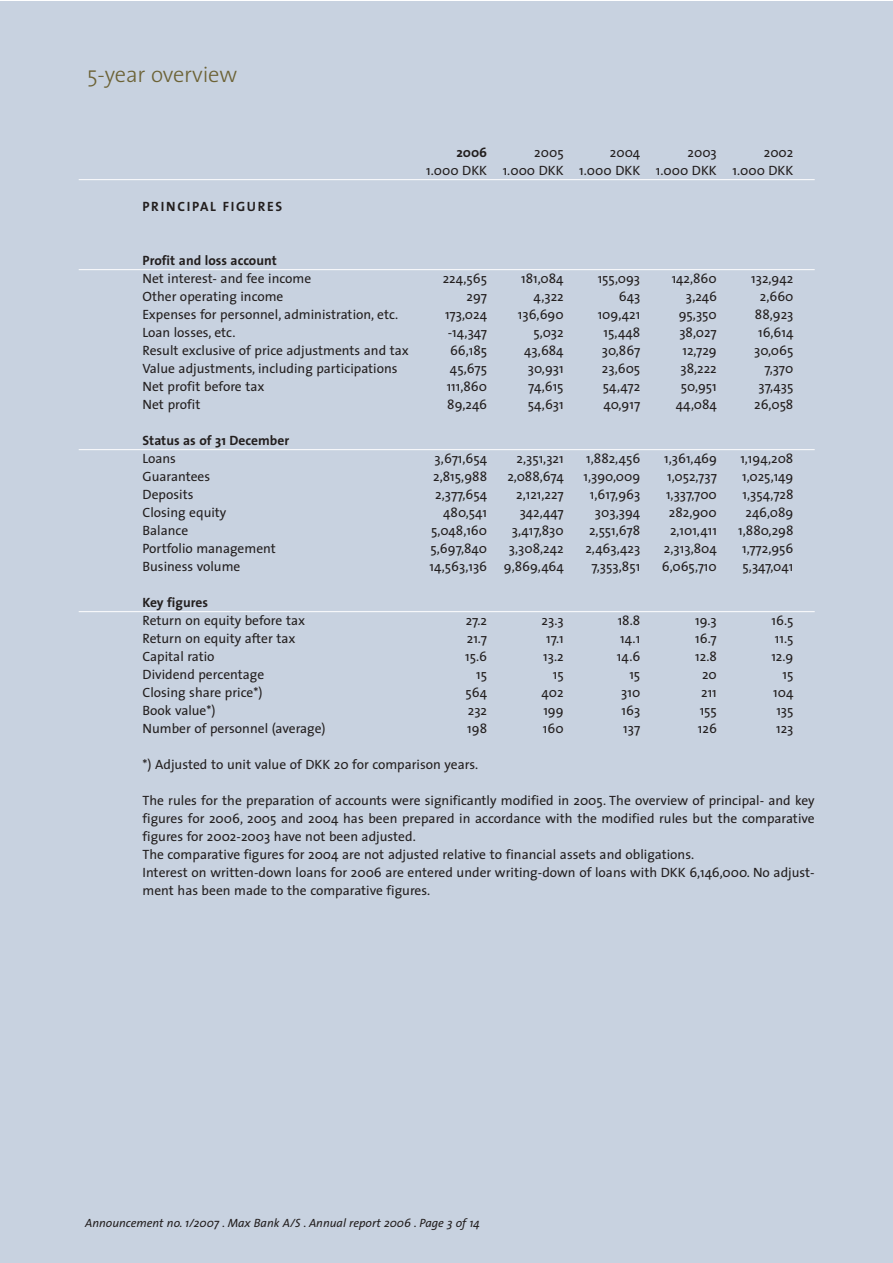
<style>
.page{position:relative;width:893px;height:1263px;background:#fff}
.page>*{position:absolute;margin:0;border:0;box-sizing:border-box;transform-origin:0 0}
.t1{font:300 22.5px "The Sans";letter-spacing:-.005em;color:#6c6235}
.t2{font:13.5px/18px "The Sans";color:#231f1f;text-align:right}
.t3{font:700 13.5px "The Sans";color:#231f1f}
.t4{font:700 13.5px "The Sans";letter-spacing:.12em;color:#231f1f}
.t5{font:italic 12px "The Sans";color:#231f1f}
</style>
<div class="page">
<div style="left:0;top:2px;width:892px;height:1261px;background:#c8d2e0"></div>
<hr style="left:79px;top:179px;width:735px;height:1px;background:#fff">
<hr style="left:79px;top:269px;width:735px;height:1px;background:#fff">
<hr style="left:79px;top:449px;width:735px;height:1px;background:#fff">
<hr style="left:79px;top:611px;width:735px;height:1px;background:#fff">
<h1 class="t1" style="left:87px;top:66px;width:152px">5-year overview</h1>
<p class="t4" style="left:142px;top:202px;width:141px">PRINCIPAL FIGURES</p>
<p class="t3" style="left:456px;top:148px;width:32px">2006</p>
<p class="t2" style="left:534px;top:145px;width:31px">2005</p>
<p class="t2" style="left:610px;top:145px;width:32px">2004</p>
<p class="t2" style="left:687px;top:145px;width:31px">2003</p>
<p class="t2" style="left:426px;top:145px;width:369px">2002<br>1.000 DKK 1.000 DKK 1.000 DKK 1.000 DKK 1.000 DKK</p>
<p class="t3" style="left:142px;top:256px;width:136px">Profit and loss account</p>
<p class="t2" style="left:142px;top:271px;width:170px">Net interest- and fee income</p>
<p class="t2" style="left:442px;top:271px;width:46px">224,565</p>
<p class="t2" style="left:521px;top:271px;width:44px">181,084</p>
<p class="t2" style="left:597px;top:271px;width:44px">155,093</p>
<p class="t2" style="left:671px;top:271px;width:47px">142,860</p>
<p class="t2" style="left:751px;top:271px;width:44px">132,942</p>
<p class="t2" style="left:142px;top:289px;width:142px">Other operating income</p>
<p class="t2" style="left:466px;top:289px;width:22px">297</p>
<p class="t2" style="left:533px;top:289px;width:32px">4,322</p>
<p class="t2" style="left:619px;top:289px;width:23px">643</p>
<p class="t2" style="left:686px;top:289px;width:32px">3,246</p>
<p class="t2" style="left:759px;top:289px;width:35px">2,660</p>
<p class="t2" style="left:142px;top:307px;width:257px">Expenses for personnel, administration, etc.</p>
<p class="t2" style="left:445px;top:307px;width:43px">173,024</p>
<p class="t2" style="left:518px;top:307px;width:47px">136,690</p>
<p class="t2" style="left:597px;top:307px;width:44px">109,421</p>
<p class="t2" style="left:678px;top:307px;width:40px">95,350</p>
<p class="t2" style="left:754px;top:307px;width:40px">88,923</p>
<p class="t2" style="left:142px;top:325px;width:94px">Loan losses, etc.</p>
<p class="t2" style="left:447px;top:325px;width:41px">-14,347</p>
<p class="t2" style="left:533px;top:325px;width:32px">5,032</p>
<p class="t2" style="left:603px;top:325px;width:38px">15,448</p>
<p class="t2" style="left:679px;top:325px;width:39px">38,027</p>
<p class="t2" style="left:758px;top:325px;width:37px">16,614</p>
<p class="t2" style="left:142px;top:343px;width:268px">Result exclusive of price adjustments and tax</p>
<p class="t2" style="left:450px;top:343px;width:39px">66,185</p>
<p class="t2" style="left:524px;top:343px;width:41px">43,684</p>
<p class="t2" style="left:601px;top:343px;width:40px">30,867</p>
<p class="t2" style="left:682px;top:343px;width:36px">12,729</p>
<p class="t2" style="left:754px;top:343px;width:41px">30,065</p>
<p class="t2" style="left:142px;top:361px;width:256px">Value adjustments, including participations</p>
<p class="t2" style="left:450px;top:361px;width:39px">45,675</p>
<p class="t2" style="left:528px;top:361px;width:37px">30,931</p>
<p class="t2" style="left:602px;top:361px;width:40px">23,605</p>
<p class="t2" style="left:680px;top:361px;width:38px">38,222</p>
<p class="t2" style="left:764px;top:361px;width:31px">7,370</p>
<p class="t2" style="left:142px;top:379px;width:123px">Net profit before tax</p>
<p class="t2" style="left:446px;top:379px;width:42px">111,860</p>
<p class="t2" style="left:528px;top:379px;width:37px">74,615</p>
<p class="t2" style="left:603px;top:379px;width:39px">54,472</p>
<p class="t2" style="left:681px;top:379px;width:37px">50,951</p>
<p class="t2" style="left:758px;top:379px;width:36px">37,435</p>
<p class="t2" style="left:142px;top:397px;width:59px">Net profit</p>
<p class="t2" style="left:447px;top:397px;width:41px">89,246</p>
<p class="t2" style="left:528px;top:397px;width:37px">54,631</p>
<p class="t2" style="left:603px;top:397px;width:38px">40,917</p>
<p class="t2" style="left:675px;top:397px;width:42px">44,084</p>
<p class="t2" style="left:754px;top:397px;width:41px">26,058</p>
<p class="t3" style="left:142px;top:436px;width:148px">Status as of 31 December</p>
<p class="t2" style="left:142px;top:451px;width:35px">Loans</p>
<p class="t2" style="left:434px;top:451px;width:54px">3,671,654</p>
<p class="t2" style="left:516px;top:451px;width:49px">2,351,321</p>
<p class="t2" style="left:586px;top:451px;width:55px">1,882,456</p>
<p class="t2" style="left:664px;top:451px;width:54px">1,361,469</p>
<p class="t2" style="left:740px;top:451px;width:55px">1,194,208</p>
<p class="t2" style="left:142px;top:469px;width:69px">Guarantees</p>
<p class="t2" style="left:433px;top:469px;width:55px">2,815,988</p>
<p class="t2" style="left:507px;top:469px;width:58px">2,088,674</p>
<p class="t2" style="left:583px;top:469px;width:58px">1,390,009</p>
<p class="t2" style="left:667px;top:469px;width:51px">1,052,737</p>
<p class="t2" style="left:742px;top:469px;width:53px">1,025,149</p>
<p class="t2" style="left:142px;top:487px;width:52px">Deposits</p>
<p class="t2" style="left:435px;top:487px;width:53px">2,377,654</p>
<p class="t2" style="left:516px;top:487px;width:49px">2,121,227</p>
<p class="t2" style="left:590px;top:487px;width:52px">1,617,963</p>
<p class="t2" style="left:666px;top:487px;width:52px">1,337,700</p>
<p class="t2" style="left:742px;top:487px;width:52px">1,354,728</p>
<p class="t2" style="left:142px;top:505px;width:85px">Closing equity</p>
<p class="t2" style="left:443px;top:505px;width:45px">480,541</p>
<p class="t2" style="left:519px;top:505px;width:46px">342,447</p>
<p class="t2" style="left:595px;top:505px;width:47px">303,394</p>
<p class="t2" style="left:669px;top:505px;width:49px">282,900</p>
<p class="t2" style="left:745px;top:505px;width:49px">246,089</p>
<p class="t2" style="left:142px;top:523px;width:47px">Balance</p>
<p class="t2" style="left:431px;top:523px;width:57px">5,048,160</p>
<p class="t2" style="left:511px;top:523px;width:53px">3,417,830</p>
<p class="t2" style="left:589px;top:523px;width:53px">2,551,678</p>
<p class="t2" style="left:670px;top:523px;width:48px">2,101,411</p>
<p class="t2" style="left:738px;top:523px;width:57px">1,880,298</p>
<p class="t2" style="left:142px;top:541px;width:135px">Portfolio management</p>
<p class="t2" style="left:430px;top:541px;width:58px">5,697,840</p>
<p class="t2" style="left:509px;top:541px;width:56px">3,308,242</p>
<p class="t2" style="left:585px;top:541px;width:56px">2,463,423</p>
<p class="t2" style="left:664px;top:541px;width:54px">2,313,804</p>
<p class="t2" style="left:742px;top:541px;width:53px">1,772,956</p>
<p class="t2" style="left:142px;top:559px;width:99px">Business volume</p>
<p class="t2" style="left:429px;top:559px;width:136px">14,563,136 9,869,464</p>
<p class="t2" style="left:591px;top:559px;width:50px">7,353,851</p>
<p class="t2" style="left:661px;top:559px;width:56px">6,065,710</p>
<p class="t2" style="left:742px;top:559px;width:52px">5,347,041</p>
<p class="t3" style="left:142px;top:598px;width:67px">Key figures</p>
<p class="t2" style="left:142px;top:613px;width:164px">Return on equity before tax</p>
<p class="t2" style="left:465px;top:613px;width:23px">27.2</p>
<p class="t2" style="left:541px;top:613px;width:24px">23.3</p>
<p class="t2" style="left:617px;top:613px;width:24px">18.8</p>
<p class="t2" style="left:695px;top:613px;width:23px">19.3</p>
<p class="t2" style="left:771px;top:613px;width:23px">16.5</p>
<p class="t2" style="left:142px;top:631px;width:154px">Return on equity after tax</p>
<p class="t2" style="left:467px;top:631px;width:22px">21.7</p>
<p class="t2" style="left:546px;top:631px;width:19px">17.1</p>
<p class="t2" style="left:620px;top:631px;width:21px">14.1</p>
<p class="t2" style="left:695px;top:631px;width:23px">16.7</p>
<p class="t2" style="left:774px;top:631px;width:20px">11.5</p>
<p class="t2" style="left:142px;top:649px;width:74px">Capital ratio</p>
<p class="t2" style="left:465px;top:649px;width:23px">15.6</p>
<p class="t2" style="left:543px;top:649px;width:22px">13.2</p>
<p class="t2" style="left:617px;top:649px;width:25px">14.6</p>
<p class="t2" style="left:695px;top:649px;width:23px">12.8</p>
<p class="t2" style="left:771px;top:649px;width:23px">12.9</p>
<p class="t2" style="left:142px;top:667px;width:123px">Dividend percentage</p>
<p class="t2" style="left:476px;top:667px;width:12px">15</p>
<p class="t2" style="left:553px;top:667px;width:12px">15</p>
<p class="t2" style="left:629px;top:667px;width:12px">15</p>
<p class="t2" style="left:702px;top:667px;width:16px">20</p>
<p class="t2" style="left:782px;top:667px;width:12px">15</p>
<p class="t2" style="left:142px;top:685px;width:121px">Closing share price*)</p>
<p class="t2" style="left:465px;top:685px;width:23px">564</p>
<p class="t2" style="left:541px;top:685px;width:24px">402</p>
<p class="t2" style="left:621px;top:685px;width:21px">310</p>
<p class="t2" style="left:701px;top:685px;width:17px">211</p>
<p class="t2" style="left:773px;top:685px;width:22px">104</p>
<p class="t2" style="left:142px;top:703px;width:75px">Book value*)</p>
<p class="t2" style="left:468px;top:703px;width:21px">232</p>
<p class="t2" style="left:543px;top:703px;width:22px">199</p>
<p class="t2" style="left:621px;top:703px;width:20px">163</p>
<p class="t2" style="left:699px;top:703px;width:19px">155</p>
<p class="t2" style="left:776px;top:703px;width:19px">135</p>
<p class="t2" style="left:142px;top:721px;width:185px">Number of personnel (average)</p>
<p class="t2" style="left:467px;top:721px;width:21px">198</p>
<p class="t2" style="left:543px;top:721px;width:22px">160</p>
<p class="t2" style="left:623px;top:721px;width:18px">137</p>
<p class="t2" style="left:698px;top:721px;width:20px">126</p>
<p class="t2" style="left:776px;top:721px;width:19px">123</p>
<p class="t2" style="left:142px;top:757px;width:337px">*) Adjusted to unit value of DKK 20 for comparison years.</p>
<p class="t2" style="left:142px;top:793px;width:673px;text-align:left">The rules for the preparation of accounts were significantly modified in 2005. The overview of principal- and key figures for 2006, 2005 and 2004 has been prepared in accordance with the modified rules but the comparative figures for 2002-2003 have not been adjusted.<br>The comparative figures for 2004 are not adjusted relative to financial assets and obligations.<br>Interest on written-down loans for 2006 are entered under writing-down of loans with DKK 6,146,000. No adjust&shy;ment has been made to the comparative figures.</p>
<p class="t5" style="left:85px;top:1218px;width:396px">Announcement no. 1/2007 . Max Bank A/S . Annual report 2006 . Page 3 of 14</p>
</div>
